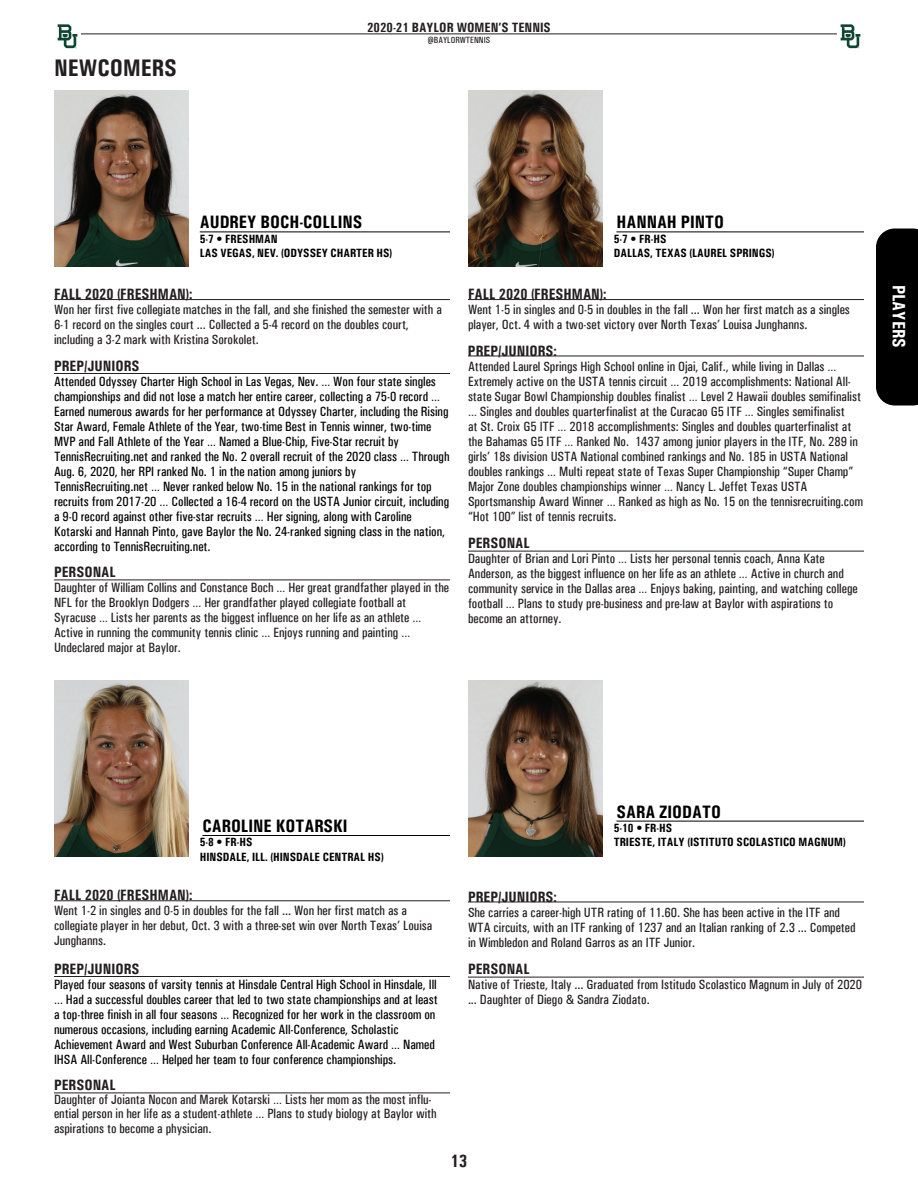
<style>
.page{position:relative;width:918px;height:1188px;background:#fff}
.page>*{position:absolute;margin:0;border:0;box-sizing:border-box;transform-origin:0 0}
.t1{font:700 condensed 24px "Univers";color:#231f20}
.t2{font:700 condensed 18px "Univers";color:#000}
.t3{font:700 condensed 18px "Univers";color:#fff}
.t4{font:700 condensed 18px "Univers";color:#231f20}
.t5{font:700 condensed 15px "Univers";color:#231f20}
.t6{font:500 condensed 13.5px/15px "Univers";color:#231f20}
.t7{font:500 condensed 13.5px/15px "Univers";color:#000}
.t8{font:700 condensed 13.5px "Univers";color:#231f20}
.t9{font:700 condensed 12px/14.4px "Univers";color:#000}
.t10{font:500 condensed 9px "Univers";color:#231f20}
</style>
<div class="page">
<hr style="left:81px;top:34px;width:756px;height:1px;background:#231f20">
<svg style="left:58px;top:24px;width:19px;height:24px"></svg>
<svg style="left:841px;top:24px;width:19px;height:24px"></svg>
<div style="left:876px;top:229px;width:42px;height:177px;background:#000"></div>
<hr style="left:200px;top:231px;width:250px;height:1px;background:#000">
<hr style="left:54px;top:299px;width:396px;height:1px;background:#231f20">
<hr style="left:54px;top:373px;width:396px;height:1px;background:#231f20">
<hr style="left:54px;top:580px;width:396px;height:1px;background:#231f20">
<hr style="left:202px;top:835px;width:248px;height:1px;background:#000">
<hr style="left:54px;top:900px;width:396px;height:1px;background:#231f20">
<hr style="left:54px;top:976px;width:396px;height:1px;background:#231f20">
<hr style="left:54px;top:1093px;width:396px;height:1px;background:#231f20">
<hr style="left:616px;top:231px;width:248px;height:1px;background:#000">
<hr style="left:468px;top:299px;width:396px;height:1px;background:#231f20">
<hr style="left:468px;top:356px;width:396px;height:1px;background:#231f20">
<hr style="left:468px;top:551px;width:396px;height:1px;background:#231f20">
<hr style="left:616px;top:821px;width:248px;height:1px;background:#000">
<hr style="left:468px;top:902px;width:396px;height:1px;background:#231f20">
<hr style="left:468px;top:977px;width:396px;height:1px;background:#231f20">
<img style="left:54px;top:91px;width:135px;height:175px">
<img style="left:54px;top:681px;width:135px;height:175px">
<img style="left:468px;top:91px;width:135px;height:175px">
<img style="left:468px;top:681px;width:135px;height:175px">
<h1 class="t1" style="left:54px;top:53px;width:125px">NEWCOMERS</h1>
<p class="t8" style="left:367px;top:19px;width:185px">2020-21 BAYLOR WOMEN’S TENNIS</p>
<p class="t10" style="left:428px;top:35px;width:64px">@BAYLORWTENNIS</p>
<h2 class="t2" style="left:200px;top:211px;width:164px">AUDREY BOCH-COLLINS</h2>
<p class="t9" style="left:200px;top:231px;width:194px">5-7 • FRESHMAN<br>LAS VEGAS, NEV. (ODYSSEY CHARTER HS)</p>
<p class="t5" style="left:54px;top:285px;width:140px">FALL 2020 (FRESHMAN):</p>
<p class="t6" style="left:54px;top:302px;width:389px">Won her first five collegiate matches in the fall, and she finished the semester with a<br>6-1 record on the singles court ... Collected a 5-4 record on the doubles court, including a 3-2 mark with Kristina Sorokolet.</p>
<p class="t5" style="left:54px;top:356px;width:87px">PREP/JUNIORS</p>
<p class="t7" style="left:54px;top:373px;width:397px">Attended Odyssey Charter High School in Las Vegas, Nev. … Won four state singles championships and did not lose a match her entire career, collecting a 75-0 record … Earned numerous awards for her performance at Odyssey Charter, including the Rising Star Award, Female Athlete of the Year, two-time Best in Tennis winner, two-time MVP and Fall Athlete of the Year … Named a Blue-Chip, Five-Star recruit by TennisRecruiting.net and ranked the No. 2 overall recruit of the 2020 class … Through Aug. 6, 2020, her RPI ranked No. 1 in the nation among juniors by TennisRecruiting.net … Never ranked below No. 15 in the national rankings for top recruits from 2017-20 … Collected a 16-4 record on the USTA Junior circuit, including a 9-0 record against other five-star recruits … Her signing, along with Caroline Kotarski and Hannah Pinto, gave Baylor the No. 24-ranked signing class in the nation, according to TennisRecruiting.net.</p>
<p class="t5" style="left:54px;top:563px;width:63px">PERSONAL</p>
<p class="t6" style="left:54px;top:580px;width:397px">Daughter of William Collins and Constance Boch … Her great grandfather played in the NFL for the Brooklyn Dodgers … Her grandfather played collegiate football at Syracuse … Lists her parents as the biggest influence on her life as an athlete … Active in running the community tennis clinic … Enjoys running and painting … Undeclared major at Baylor.</p>
<h2 class="t2" style="left:616px;top:211px;width:109px">HANNAH PINTO</h2>
<p class="t9" style="left:614px;top:231px;width:162px">5-7 • FR-HS<br>DALLAS, TEXAS (LAUREL SPRINGS)</p>
<p class="t5" style="left:468px;top:285px;width:140px">FALL 2020 (FRESHMAN):</p>
<p class="t6" style="left:468px;top:302px;width:383px">Went 1-5 in singles and 0-5 in doubles in the fall ... Won her first match as a singles player, Oct. 4 with a two-set victory over North Texas’ Louisa Junghanns.</p>
<p class="t5" style="left:468px;top:341px;width:90px">PREP/JUNIORS:</p>
<p class="t6" style="left:468px;top:358px;width:396px">Attended Laurel Springs High School online in Ojai, Calif., while living in Dallas … Extremely active on the USTA tennis circuit … 2019 accomplishments: National All&shy;state Sugar Bowl Championship doubles finalist … Level 2 Hawaii doubles semifinalist … Singles and doubles quarterfinalist at the Curacao G5 ITF … Singles semifinalist<br>at St. Croix G5 ITF … 2018 accomplishments: Singles and doubles quarterfinalist at the Bahamas G5 ITF … Ranked No. 1437 among junior players in the ITF, No. 289 in girls’ 18s division USTA National combined rankings and No. 185 in USTA National doubles rankings … Multi repeat state of Texas Super Championship “Super Champ” Major Zone doubles championships winner … Nancy L. Jeffet Texas USTA Sportsmanship Award Winner … Ranked as high as No. 15 on the tennisrecruiting.com “Hot 100” list of tennis recruits.</p>
<p class="t5" style="left:468px;top:534px;width:63px">PERSONAL</p>
<p class="t6" style="left:468px;top:551px;width:391px">Daughter of Brian and Lori Pinto … Lists her personal tennis coach, Anna Kate Anderson, as the biggest influence on her life as an athlete … Active in church and community service in the Dallas area … Enjoys baking, painting, and watching college football … Plans to study pre-business and pre-law at Baylor with aspirations to become an attorney.</p>
<h2 class="t3" style="left:910px;top:285px;width:65px;rotate:90deg">PLAYERS</h2>
<h2 class="t2" style="left:202px;top:815px;width:147px">CAROLINE KOTARSKI</h2>
<p class="t9" style="left:200px;top:835px;width:185px">5-8 • FR-HS<br>HINSDALE, ILL. (HINSDALE CENTRAL HS)</p>
<p class="t5" style="left:54px;top:886px;width:140px">FALL 2020 (FRESHMAN):</p>
<p class="t6" style="left:54px;top:903px;width:380px">Went 1-2 in singles and 0-5 in doubles for the fall ... Won her first match as a collegiate player in her debut, Oct. 3 with a three-set win over North Texas’ Louisa<br>Junghanns.</p>
<p class="t5" style="left:54px;top:959px;width:87px">PREP/JUNIORS</p>
<p class="t7" style="left:54px;top:976px;width:385px">Played four seasons of varsity tennis at Hinsdale Central High School in Hinsdale, Ill … Had a successful doubles career that led to two state championships and at least a top-three finish in all four seasons … Recognized for her work in the classroom on numerous occasions, including earning Academic All-Conference, Scholastic Achievement Award and West Suburban Conference All-Academic Award … Named IHSA All-Conference … Helped her team to four conference championships.</p>
<p class="t5" style="left:54px;top:1076px;width:63px">PERSONAL</p>
<p class="t6" style="left:54px;top:1092px;width:384px;line-height:14.4px">Daughter of Joianta Nocon and Marek Kotarski … Lists her mom as the most influ&shy;ential person in her life as a student-athlete … Plans to study biology at Baylor with aspirations to become a physician.</p>
<h2 class="t2" style="left:616px;top:800px;width:106px">SARA ZIODATO</h2>
<p class="t9" style="left:614px;top:821px;width:233px">5-10 • FR-HS<br>TRIESTE, ITALY (ISTITUTO SCOLASTICO MAGNUM)</p>
<p class="t5" style="left:468px;top:887px;width:90px">PREP/JUNIORS:</p>
<p class="t6" style="left:468px;top:904px;width:389px">She carries a career-high UTR rating of 11.60. She has been active in the ITF and<br>WTA circuits, with an ITF ranking of 1237 and an Italian ranking of 2.3 ... Competed in Wimbledon and Roland Garros as an ITF Junior.</p>
<p class="t5" style="left:468px;top:960px;width:63px">PERSONAL</p>
<p class="t6" style="left:468px;top:977px;width:396px">Native of Trieste, Italy ... Graduated from Istitudo Scolastico Magnum in July of 2020 ... Daughter of Diego &amp; Sandra Ziodato.</p>
<h2 class="t4" style="left:450px;top:1150px;width:19px">13</h2>
</div>
